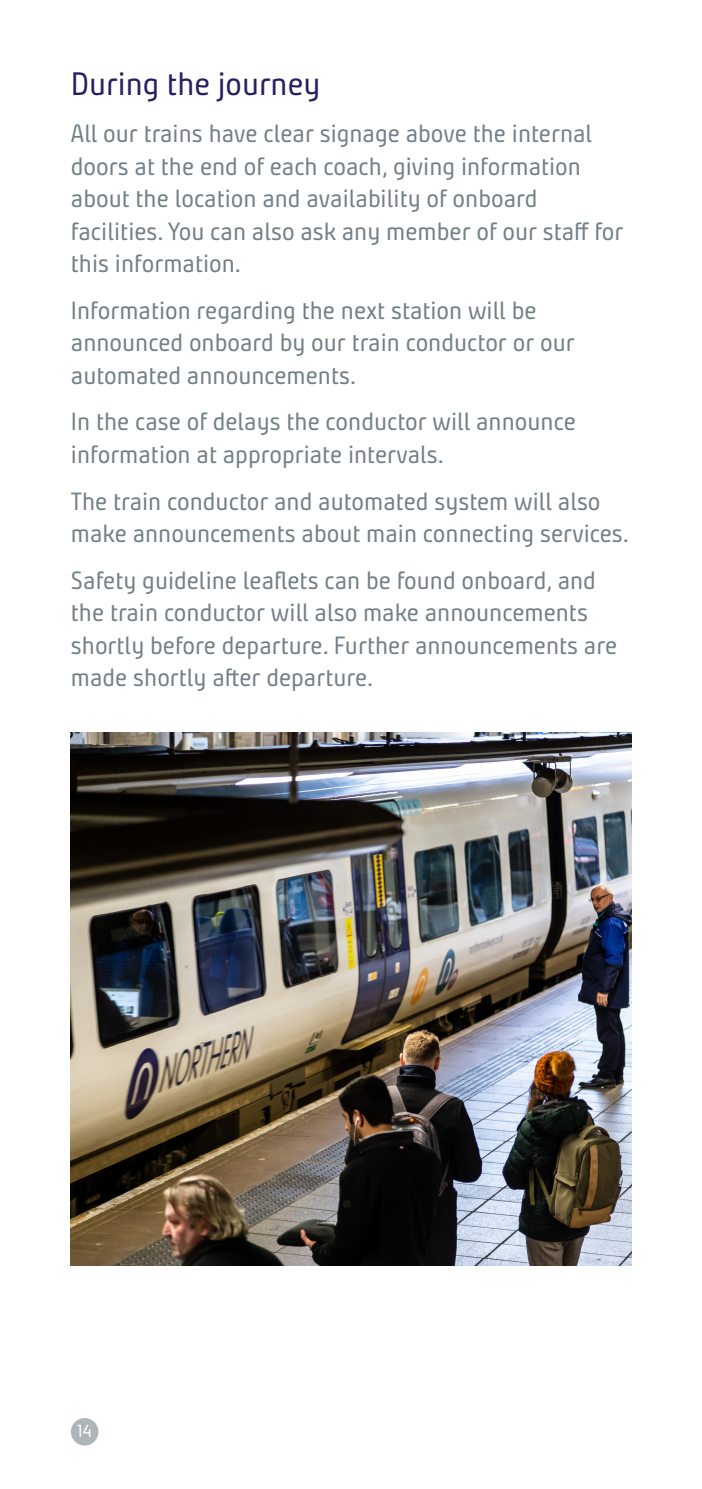
<style>
.page{position:relative;width:702px;height:1489px;background:#fff}
.page>*{position:absolute;margin:0;border:0;box-sizing:border-box;transform-origin:0 0}
.t1{font:32.5px "Bunday Clean";color:#252161}
.t2{font:25px/32.5px "Bunday Clean";color:#738087}
.t3{font:17.5px "Bunday Clean";color:#fff}
</style>
<div class="page">
<div style="left:71px;top:1417px;width:27px;height:28px;background:#aeb5b8;border-radius:50%"></div>
<img style="left:71px;top:732px;width:560px;height:532px">
<h1 class="t1" style="left:71px;top:72px;width:251px">During the journey</h1>
<p class="t2" style="left:71px;top:119px;width:554px">All our trains have clear signage above the internal doors at the end of each coach, giving information about the location and availability of onboard facilities. You can also ask any member of our staff for this information.</p>
<p class="t2" style="left:71px;top:296px;width:505px">Information regarding the next station will be announced onboard by our train conductor or our automated announcements.</p>
<p class="t2" style="left:71px;top:407px;width:506px">In the case of delays the conductor will announce information at appropriate intervals.</p>
<p class="t2" style="left:71px;top:487px;width:559px">The train conductor and automated system will also make announcements about main connecting services.</p>
<p class="t2" style="left:71px;top:566px;width:547px">Safety guideline leaflets can be found onboard, and the train conductor will also make announcements shortly before departure. Further announcements are made shortly after departure.</p>
<p class="t3" style="left:78px;top:1424px;width:16px">14</p>
</div>
